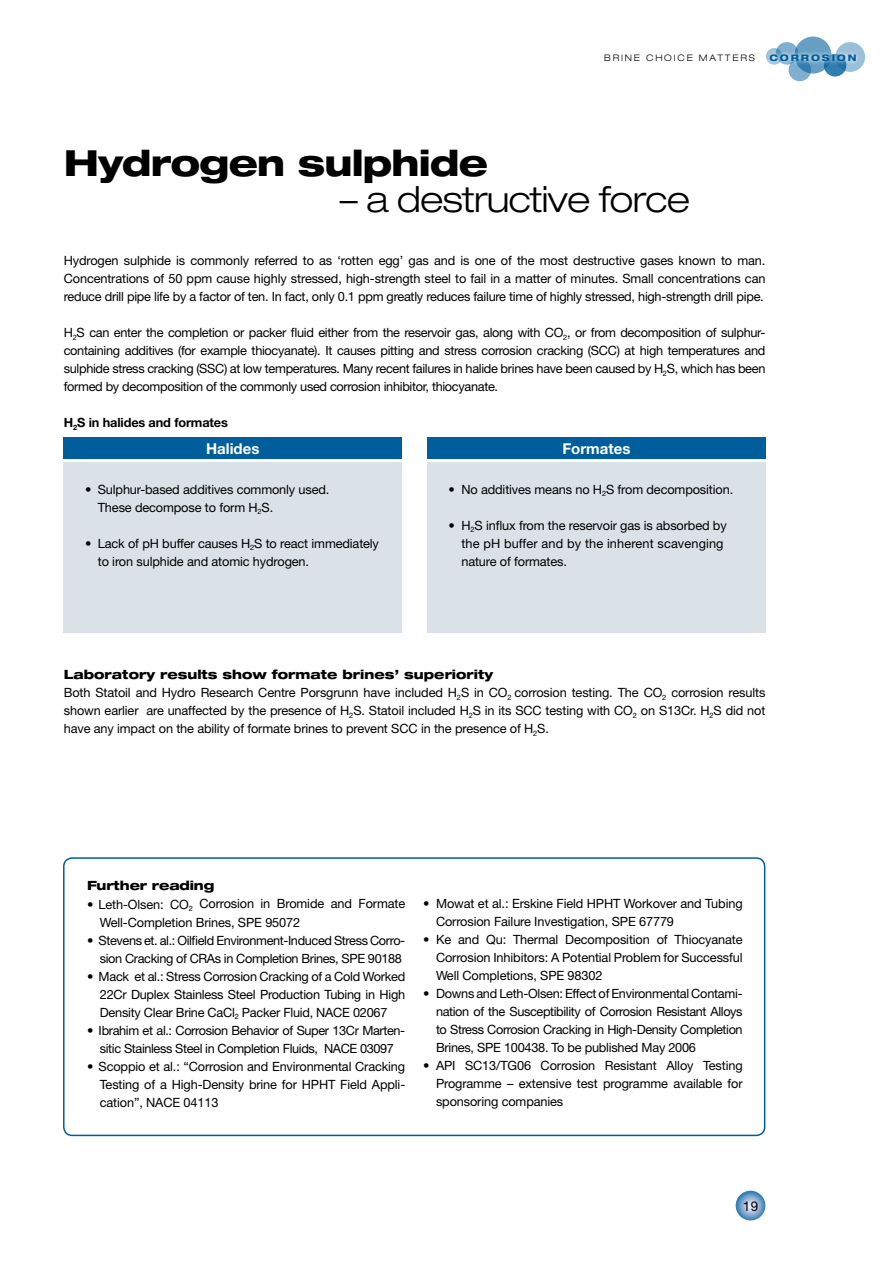
<style>
.page{position:relative;width:893px;height:1263px;background:#fff}
.page>*{position:absolute;margin:0;border:0;box-sizing:border-box;transform-origin:0 0}
.t1{font:300 expanded 36px "Helvetica Neue";letter-spacing:-.02em;color:#000}
.t2{font:800 expanded 36px "Helvetica Neue";letter-spacing:-.02em;color:#000}
.t3{font:700 15px "Helvetica Neue";color:#fff}
.t4{font:13.5px "Helvetica Neue";color:#000}
.t5{font:12.75px/18px "Helvetica Neue";letter-spacing:-.01em;color:#000;text-align:justify}
.t6{font:12.75px/18px "Helvetica Neue";letter-spacing:-.03em;color:#000;text-align:right}
.t7{font:700 12.75px "Helvetica Neue";letter-spacing:-.01em;color:#000}
.t8{font:800 expanded 12.75px "Helvetica Neue";letter-spacing:-.01em;color:#000}
.t9{font:300 expanded 9px "Helvetica Neue";letter-spacing:.2em;color:#000}
.t10{font:800 expanded 9px "Helvetica Neue";letter-spacing:.2em;color:#005e9d}
.s1{font-weight:800;font-stretch:expanded}
</style>
<div class="page">
<svg style="left:835px;top:42px;width:30px;height:30px"></svg>
<svg style="left:824px;top:54px;width:22px;height:23px"></svg>
<svg style="left:794px;top:37px;width:37px;height:37px"></svg>
<svg style="left:788px;top:59px;width:23px;height:22px"></svg>
<svg style="left:766px;top:48px;width:16px;height:17px"></svg>
<svg style="left:776px;top:42px;width:22px;height:23px"></svg>
<svg style="left:766px;top:50px;width:94px;height:15px"></svg>
<svg style="left:736px;top:1191px;width:29px;height:29px"></svg>
<div style="left:64px;top:463px;width:338px;height:170px;background:#dae2e7"></div>
<div style="left:427px;top:463px;width:338px;height:170px;background:#dae2e7"></div>
<div style="left:64px;top:437px;width:338px;height:21px;background:#005e9d"></div>
<div style="left:427px;top:437px;width:338px;height:21px;background:#005e9d"></div>
<div style="left:63px;top:857px;width:702px;height:279px;border:2px solid #005e9d;border-radius:9px"></div>
<p class="t9" style="left:604px;top:53px;width:152px">BRINE CHOICE MATTERS</p>
<p class="t10" style="left:769px;top:52px;width:89px">CORROSION</p>
<h1 class="t2" style="left:64px;top:140px;width:426px">Hydrogen sulphide</h1>
<h1 class="t1" style="left:340px;top:177px;width:352px">– a destructive force</h1>
<p class="t5" style="left:64px;top:251px;width:703px">Hydrogen sulphide is commonly referred to as ‘rotten egg’ gas and is one of the most destructive gases known to man.<br>Concentrations of 50 ppm cause highly stressed, high-strength steel to fail in a matter of minutes. Small concentrations can reduce drill pipe life by a factor of ten. In fact, only 0.1 ppm greatly reduces failure time of highly stressed, high-strength drill pipe.</p>
<p class="t5" style="left:64px;top:323px;width:703px">H<sub>2</sub>S can enter the completion or packer fluid either from the reservoir gas, along with CO<sub>2</sub>, or from decomposition of sulphur&shy;containing additives (for example thiocyanate). It causes pitting and stress corrosion cracking (SCC) at high temperatures and sulphide stress cracking (SSC) at low temperatures. Many recent failures in halide brines have been caused by H<sub>2</sub>S, which has been formed by decomposition of the commonly used corrosion inhibitor, thiocyanate.</p>
<p class="t7" style="left:64px;top:415px;width:166px">H<sub>2</sub>S in halides and formates</p>
<p class="t3" style="left:206px;top:439px;width:55px">Halides</p>
<p class="t3" style="left:562px;top:439px;width:70px">Formates</p>
<p class="t5" style="left:98px;top:480px;width:233px;text-indent:-13px">• Sulphur-based additives commonly used.<br>These decompose to form H<sub>2</sub>S.</p>
<p class="t5" style="left:98px;top:534px;width:283px;text-indent:-13px">• Lack of pH buffer causes H<sub>2</sub>S to react immediately to iron sulphide and atomic hydrogen.</p>
<p class="t5" style="left:449px;top:480px;width:286px">• No additives means no H<sub>2</sub>S from decomposition.</p>
<p class="t5" style="left:461px;top:516px;width:267px;text-align:left;text-indent:-13px">• H<sub>2</sub>S influx from the reservoir gas is absorbed by the pH buffer and by the inherent scavenging nature of formates.</p>
<p class="t5" style="left:64px;top:665px;width:703px;text-align:left"><span class="s1">Laboratory results show formate brines’ superiority<br></span>Both Statoil and Hydro Research Centre Porsgrunn have included H<sub>2</sub>S in CO<sub>2</sub> corrosion testing. The CO<sub>2</sub> corrosion results shown earlier are unaffected by the presence of H<sub>2</sub>S. Statoil included H<sub>2</sub>S in its SCC testing with CO<sub>2</sub> on S13Cr. H<sub>2</sub>S did not have any impact on the ability of formate brines to prevent SCC in the presence of H<sub>2</sub>S.</p>
<p class="t8" style="left:87px;top:878px;width:129px">Further reading</p>
<p class="t5" style="left:100px;top:895px;width:307px;text-indent:-13px">• Leth-Olsen: CO<sub>2</sub> Corrosion in Bromide and Formate<br>Well-Completion Brines, SPE 95072</p>
<p class="t6" style="left:87px;top:931px;width:320px">• Stevens et. al.: Oilfield Environment-Induced Stress Corro&shy;sion Cracking of CRAs in Completion Brines, SPE 90188</p>
<p class="t5" style="left:100px;top:967px;width:307px;text-indent:-13px">• Mack et al.: Stress Corrosion Cracking of a Cold Worked 22Cr Duplex Stainless Steel Production Tubing in High Density Clear Brine CaCl<sub>2</sub> Packer Fluid, NACE 02067</p>
<p class="t6" style="left:87px;top:1021px;width:318px;text-align:center">• Ibrahim et al.: Corrosion Behavior of Super 13Cr Marten&shy;sitic Stainless Steel in Completion Fluids, NACE 03097</p>
<p class="t5" style="left:100px;top:1057px;width:307px;text-indent:-13px">• Scoppio et al.: “Corrosion and Environmental Cracking Testing of a High-Density brine for HPHT Field Appli&shy;cation”, NACE 04113</p>
<p class="t5" style="left:436px;top:894px;width:308px;text-indent:-13px">• Mowat et al.: Erskine Field HPHT Workover and Tubing<br>Corrosion Failure Investigation, SPE 67779</p>
<p class="t5" style="left:436px;top:930px;width:308px;text-indent:-13px">• Ke and Qu: Thermal Decomposition of Thiocyanate Corrosion Inhibitors: A Potential Problem for Successful Well Completions, SPE 98302</p>
<p class="t5" style="left:436px;top:984px;width:308px;text-indent:-13px">• Downs and Leth-Olsen: Effect of Environmental Contami&shy;nation of the Susceptibility of Corrosion Resistant Alloys to Stress Corrosion Cracking in High-Density Completion Brines, SPE 100438. To be published May 2006</p>
<p class="t5" style="left:436px;top:1056px;width:308px;text-indent:-13px">• API SC13/TG06 Corrosion Resistant Alloy Testing Programme – extensive test programme available for sponsoring companies</p>
<p class="t4" style="left:743px;top:1198px;width:17px">19</p>
</div>
